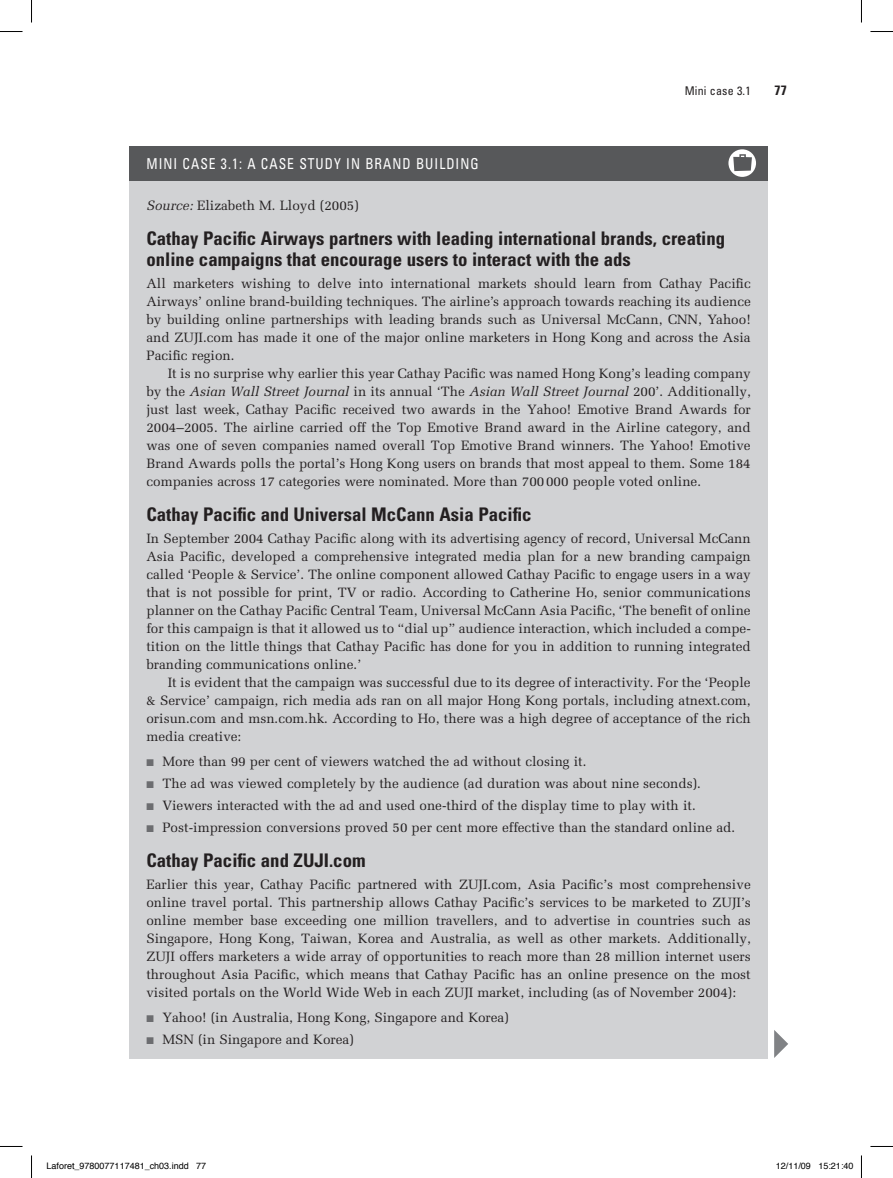
<style>
.page{position:relative;width:893px;height:1178px;background:#fff}
.page>*{position:absolute;margin:0;border:0;box-sizing:border-box;transform-origin:0 0}
.t1{font:700 condensed 18.75px/21px "Univers LT Std";color:#231f20}
.t2{font:condensed 15px "Univers LT Std";color:#fff;scale:.9 1}
.t3{font:13.5px/18px "Melior LT Std";color:#231f20;text-align:justify}
.t4{font:700 condensed 13.5px "Univers LT Std";color:#231f20}
.t5{font:condensed 12px "Univers LT Std";letter-spacing:.015em;color:#231f20}
.t6{font:9px "Helvetica";color:#000}
.s1{font-style:italic}
.s2{color:#6c6d70}
</style>
<div class="page">
<div style="left:129px;top:146px;width:638px;height:912px;background:#d1d2d4"></div>
<div style="left:129px;top:146px;width:638px;height:34px;background:#57585a"></div>
<div style="left:728px;top:149px;width:27px;height:28px;background:#fff;border-radius:50%"></div>
<svg style="left:733px;top:154px;width:18px;height:17px"></svg>
<svg style="left:774px;top:1030px;width:13px;height:27px"></svg>
<svg style="left:0;top:31px;width:22px;height:1px"></svg>
<svg style="left:870px;top:31px;width:22px;height:1px"></svg>
<svg style="left:31px;top:0;width:1px;height:22px"></svg>
<svg style="left:31px;top:1155px;width:1px;height:22px"></svg>
<p class="t2" style="left:146px;top:154px;width:50px">MINI CASE</p>
<p class="t2" style="left:221px;top:154px;width:55px">3.1: A CASE</p>
<p class="t2" style="left:299px;top:154px;width:11px">STUDY</p>
<p class="t2" style="left:346px;top:154px;width:32px">IN BRAND</p>
<p class="t2" style="left:416px;top:154px;width:10px">BUILDING</p>
<p class="t5" style="left:684px;top:83px;width:67px">MINI CASE 3.1</p>
<p class="t4" style="left:774px;top:82px;width:14px">77</p>
<p class="t3" style="left:146px;top:197px;width:214px"><span class="s1">Source:</span> Elizabeth M. Lloyd (2005)</p>
<h1 class="t1" style="left:146px;top:227px;width:580px">Cathay Pacific Airways partners with leading international brands, creating online campaigns that encourage users to interact with the ads</h1>
<p class="t3" style="left:146px;top:274px;width:605px">All marketers wishing to delve into international markets should learn from Cathay Pacific Airways’ online brand-building techniques. The airline’s approach towards reaching its audience by building online partnerships with leading brands such as Universal McCann, CNN, Yahoo! and ZUJI.com has made it one of the major online marketers in Hong Kong and across the Asia Pacific region.</p>
<p class="t3" style="left:146px;top:364px;width:605px;text-indent:21px">It is no surprise why earlier this year Cathay Pacific was named Hong Kong’s leading company by the <span class="s1">Asian Wall Street Journal</span> in its annual ‘The <span class="s1">Asian Wall Street Journal</span> 200’. Additionally, just last week, Cathay Pacific received two awards in the Yahoo! Emotive Brand Awards for 2004–2005. The airline carried off the Top Emotive Brand award in the Airline category, and was one of seven companies named overall Top Emotive Brand winners. The Yahoo! Emotive Brand Awards polls the portal’s Hong Kong users on brands that most appeal to them. Some 184 companies across 17 categories were nominated. More than 700000 people voted online.</p>
<h1 class="t1" style="left:146px;top:503px;width:386px">Cathay Pacific and Universal McCann Asia Pacific</h1>
<p class="t3" style="left:146px;top:529px;width:605px">In September 2004 Cathay Pacific along with its advertising agency of record, Universal McCann Asia Pacific, developed a comprehensive integrated media plan for a new branding campaign called ‘People &amp; Service’. The online component allowed Cathay Pacific to engage users in a way that is not possible for print, TV or radio. According to Catherine Ho, senior communications planner on the Cathay Pacific Central Team, Universal McCann Asia Pacific, ‘The benefit of online for this campaign is that it allowed us to “dial up” audience interaction, which included a compe&shy;tition on the little things that Cathay Pacific has done for you in addition to running integrated branding communications online.’</p>
<p class="t3" style="left:146px;top:673px;width:605px;text-indent:21px">It is evident that the campaign was successful due to its degree of interactivity. For the ‘People &amp; Service’ campaign, rich media ads ran on all major Hong Kong portals, including atnext.com, orisun.com and msn.com.hk. According to Ho, there was a high degree of acceptance of the rich media creative:</p>
<p class="t3" style="left:146px;top:751px;width:441px"><span class="s2">■</span> More than 99 per cent of viewers watched the ad without closing it.</p>
<p class="t3" style="left:146px;top:774px;width:556px"><span class="s2">■</span> The ad was viewed completely by the audience (ad duration was about nine seconds).</p>
<p class="t3" style="left:146px;top:796px;width:550px"><span class="s2">■</span> Viewers interacted with the ad and used one-third of the display time to play with it.</p>
<p class="t3" style="left:146px;top:818px;width:590px"><span class="s2">■</span> Post-impression conversions proved 50 per cent more effective than the standard online ad.</p>
<h1 class="t1" style="left:146px;top:849px;width:220px">Cathay Pacific and ZUJI.com</h1>
<p class="t3" style="left:146px;top:875px;width:605px">Earlier this year, Cathay Pacific partnered with ZUJI.com, Asia Pacific’s most comprehensive online travel portal. This partnership allows Cathay Pacific’s services to be marketed to ZUJI’s online member base exceeding one million travellers, and to advertise in countries such as Singapore, Hong Kong, Taiwan, Korea and Australia, as well as other markets. Additionally, ZUJI offers marketers a wide array of opportunities to reach more than 28 million internet users throughout Asia Pacific, which means that Cathay Pacific has an online presence on the most visited portals on the World Wide Web in each ZUJI market, including (as of November 2004):</p>
<p class="t3" style="left:146px;top:1007px;width:364px"><span class="s2">■</span> Yahoo! (in Australia, Hong Kong, Singapore and Korea)</p>
<p class="t3" style="left:146px;top:1030px;width:209px"><span class="s2">■</span> MSN (in Singapore and Korea)</p>
<p class="t6" style="left:46px;top:1158px;width:161px">Laforet_9780077117481_ch03.indd 77</p>
<p class="t6" style="left:775px;top:1158px;width:79px">12/11/09 15:21:40</p>
</div>
